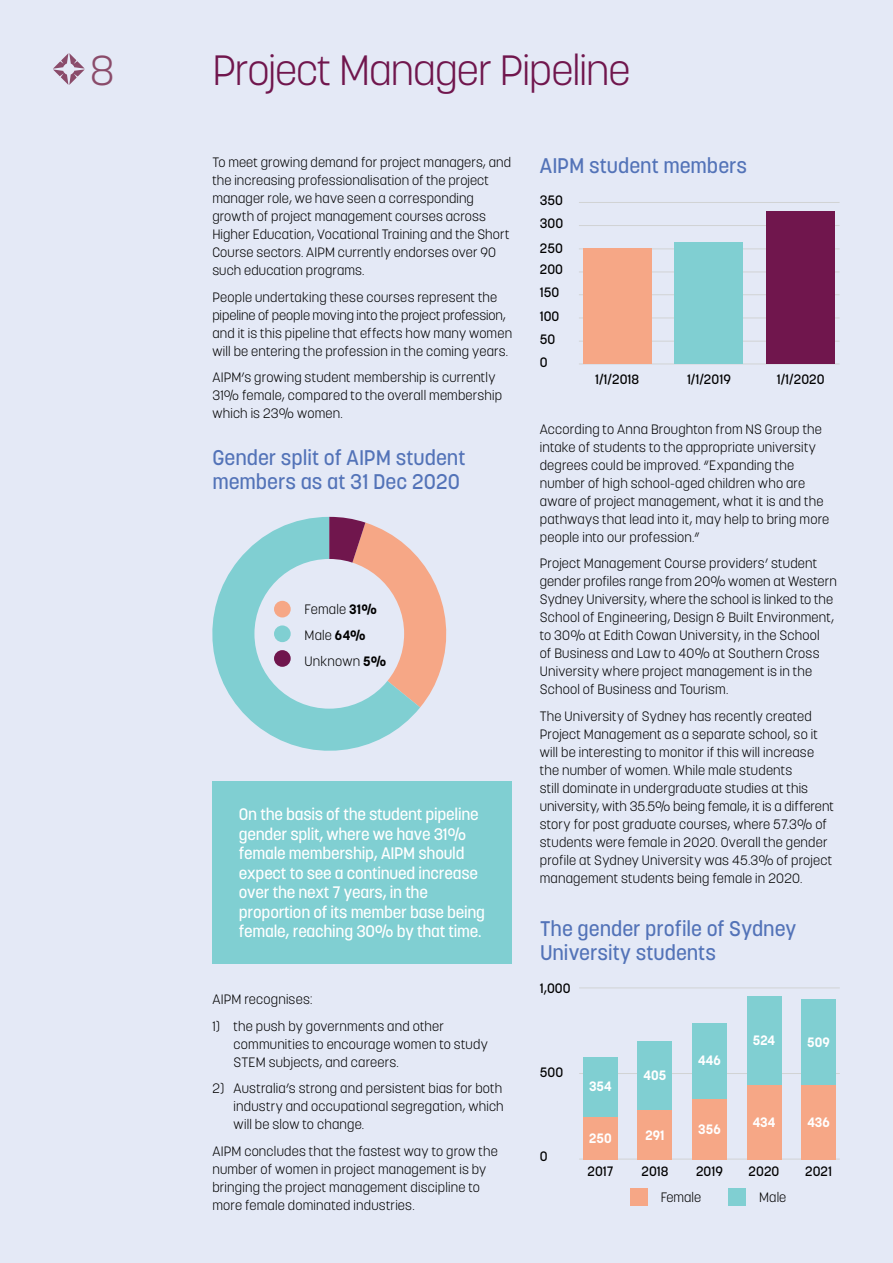
<style>
.page{position:relative;width:893px;height:1263px;background:#e4e9f6}
.page>*{position:absolute;margin:0;border:0;box-sizing:border-box;transform-origin:0 0}
.t1{font:300 42px "Korolev";letter-spacing:-.025em;color:#70164d}
.t2{font:300 42px "Korolev";color:#8a4b6a}
.t3{font:500 21px/24px "Korolev";color:#5373b8}
.t4{font:500 16.5px/19.5px "Korolev";letter-spacing:-.015em;color:#fff}
.t5{font:300 13.5px/18px "Korolev";letter-spacing:.015em;color:#000}
.t6{font:500 13.5px/23.1px "Korolev";color:#000}
.t7{font:700 13.5px "Korolev";color:#fff}
.s1{font-weight:700}
</style>
<div class="page">
<div style="left:212px;top:781px;width:300px;height:183px;background:#80cfd2"></div>
<hr style="left:579px;top:364px;width:261px;height:1px;background:#d1d3d4">
<hr style="left:579px;top:341px;width:261px;height:1px;background:#d1d3d4">
<hr style="left:579px;top:318px;width:261px;height:1px;background:#d1d3d4">
<hr style="left:579px;top:294px;width:261px;height:1px;background:#d1d3d4">
<hr style="left:579px;top:272px;width:261px;height:1px;background:#d1d3d4">
<hr style="left:579px;top:248px;width:261px;height:1px;background:#d1d3d4">
<hr style="left:579px;top:225px;width:261px;height:1px;background:#d1d3d4">
<hr style="left:579px;top:202px;width:261px;height:1px;background:#d1d3d4">
<div style="left:583px;top:248px;width:68px;height:116px;background:#f6a786"></div>
<div style="left:675px;top:242px;width:68px;height:122px;background:#80cfd2"></div>
<div style="left:767px;top:212px;width:68px;height:152px;background:#70164d"></div>
<hr style="left:579px;top:1073px;width:261px;height:1px;background:#d1d3d4">
<hr style="left:579px;top:987px;width:261px;height:1px;background:#d1d3d4">
<div style="left:583px;top:1057px;width:34px;height:70px;background:#80cfd2"></div>
<div style="left:638px;top:1041px;width:34px;height:86px;background:#80cfd2"></div>
<div style="left:692px;top:1023px;width:34px;height:104px;background:#80cfd2"></div>
<div style="left:747px;top:996px;width:34px;height:131px;background:#80cfd2"></div>
<div style="left:801px;top:999px;width:35px;height:128px;background:#80cfd2"></div>
<hr style="left:579px;top:1159px;width:261px;height:1px;background:#d1d3d4">
<div style="left:630px;top:1188px;width:17px;height:17px;background:#f6a786"></div>
<div style="left:728px;top:1188px;width:17px;height:17px;background:#80cfd2"></div>
<div style="left:583px;top:1117px;width:34px;height:42px;background:#f6a786"></div>
<div style="left:638px;top:1110px;width:34px;height:49px;background:#f6a786"></div>
<div style="left:692px;top:1099px;width:34px;height:60px;background:#f6a786"></div>
<div style="left:747px;top:1085px;width:34px;height:74px;background:#f6a786"></div>
<div style="left:801px;top:1085px;width:35px;height:74px;background:#f6a786"></div>
<svg style="left:212px;top:517px;width:208px;height:234px;fill:#80cfd2"></svg>
<svg style="left:329px;top:517px;width:118px;height:190px"></svg>
<div style="left:254px;top:559px;width:150px;height:150px;background:#e4e9f6;border-radius:50%"></div>
<div style="left:274px;top:601px;width:17px;height:16px;background:#f6a786;border-radius:50%"></div>
<div style="left:274px;top:625px;width:17px;height:17px;background:#80cfd2;border-radius:50%"></div>
<div style="left:274px;top:650px;width:17px;height:17px;background:#70164d;border-radius:50%"></div>
<svg style="left:53px;top:53px;width:32px;height:32px"></svg>
<h1 class="t2" style="left:90px;top:44px;width:26px">8</h1>
<h1 class="t1" style="left:212px;top:43px;width:420px">Project Manager Pipeline</h1>
<p class="t5" style="left:212px;top:154px;width:300px">To meet growing demand for project managers, and the increasing professionalisation of the project manager role, we have seen a corresponding growth of project management courses across Higher Education, Vocational Training and the Short Course sectors. AIPM currently endorses over 90 such education programs.</p>
<p class="t5" style="left:212px;top:288px;width:301px">People undertaking these courses represent the pipeline of people moving into the project profession, and it is this pipeline that effects how many women will be entering the profession in the coming years.</p>
<p class="t5" style="left:212px;top:369px;width:291px">AIPM’s growing student membership is currently<br>31% female, compared to the overall membership which is 23% women.</p>
<h2 class="t3" style="left:212px;top:445px;width:255px">Gender split of AIPM student members as at 31 Dec 2020</h2>
<p class="t5" style="left:305px;top:596px;width:83px;line-height:26px">Female <span class="s1">31%<br></span>Male <span class="s1">64%<br></span>Unknown <span class="s1">5%</span></p>
<p class="t4" style="left:239px;top:805px;width:248px">On the basis of the student pipeline gender split, where we have 31% female membership, AIPM should expect to see a continued increase over the next 7 years, in the proportion of its member base being female, reaching 30% by that time.</p>
<p class="t5" style="left:212px;top:990px;width:101px">AIPM recognises:</p>
<p class="t5" style="left:234px;top:1017px;width:256px;text-indent:-21px">1) the push by governments and other communities to encourage women to study<br>STEM subjects, and careers.</p>
<p class="t5" style="left:234px;top:1079px;width:272px;text-align:justify;text-indent:-21px">2) Australia’s strong and persistent bias for both industry and occupational segregation, which will be slow to change.</p>
<p class="t5" style="left:212px;top:1142px;width:287px">AIPM concludes that the fastest way to grow the number of women in project management is by bringing the project management discipline to more female dominated industries.</p>
<h2 class="t3" style="left:540px;top:154px;width:209px">AIPM student members</h2>
<p class="t6" style="left:540px;top:189px;width:25px">350</p>
<p class="t6" style="left:540px;top:211px;width:25px;line-height:25px">300<br>250</p>
<p class="t6" style="left:540px;top:258px;width:25px">200<br>150<br>100<br>50<br>0</p>
<p class="t6" style="left:595px;top:368px;width:46px">1/1/2018</p>
<p class="t6" style="left:687px;top:368px;width:45px">1/1/2019</p>
<p class="t6" style="left:777px;top:368px;width:49px">1/1/2020</p>
<p class="t5" style="left:540px;top:420px;width:291px">According to Anna Broughton from NS Group the intake of students to the appropriate university degrees could be improved. “Expanding the number of high school-aged children who are aware of project management, what it is and the pathways that lead into it, may help to bring more people into our profession.”</p>
<p class="t5" style="left:540px;top:554px;width:298px">Project Management Course providers’ student gender profiles range from 20% women at Western Sydney University, where the school is linked to the School of Engineering, Design &amp; Built Environment, to 30% at Edith Cowan University, in the School<br>of Business and Law to 40% at Southern Cross University where project management is in the School of Business and Tourism.</p>
<p class="t5" style="left:540px;top:707px;width:296px">The University of Sydney has recently created Project Management as a separate school, so it will be interesting to monitor if this will increase the number of women. While male students<br>still dominate in undergraduate studies at this university, with 35.5% being female, it is a different story for post graduate courses, where 57.3% of students were female in 2020. Overall the gender profile at Sydney University was 45.3% of project management students being female in 2020.</p>
<h2 class="t3" style="left:540px;top:916px;width:258px">The gender profile of Sydney<br>University students</h2>
<p class="t6" style="left:540px;top:977px;width:32px">1,000</p>
<p class="t6" style="left:540px;top:1061px;width:25px">500</p>
<p class="t6" style="left:540px;top:1144px;width:9px">0</p>
<p class="t7" style="left:589px;top:1077px;width:24px">354</p>
<p class="t7" style="left:589px;top:1129px;width:24px">250</p>
<p class="t6" style="left:587px;top:1160px;width:28px">2017</p>
<p class="t7" style="left:644px;top:1067px;width:24px">405</p>
<p class="t7" style="left:645px;top:1127px;width:21px">291</p>
<p class="t7" style="left:698px;top:1051px;width:24px">446</p>
<p class="t7" style="left:698px;top:1121px;width:24px">356</p>
<p class="t7" style="left:753px;top:1032px;width:24px">524</p>
<p class="t7" style="left:753px;top:1114px;width:24px">434</p>
<p class="t7" style="left:807px;top:1034px;width:24px">509</p>
<p class="t7" style="left:807px;top:1114px;width:24px">436</p>
<p class="t6" style="left:641px;top:1160px;width:29px">2018</p>
<p class="t6" style="left:696px;top:1160px;width:28px">2019</p>
<p class="t6" style="left:749px;top:1160px;width:32px">2020</p>
<p class="t6" style="left:805px;top:1160px;width:28px">2021</p>
<p class="t5" style="left:661px;top:1188px;width:42px">Female</p>
<p class="t5" style="left:759px;top:1188px;width:28px">Male</p>
</div>
